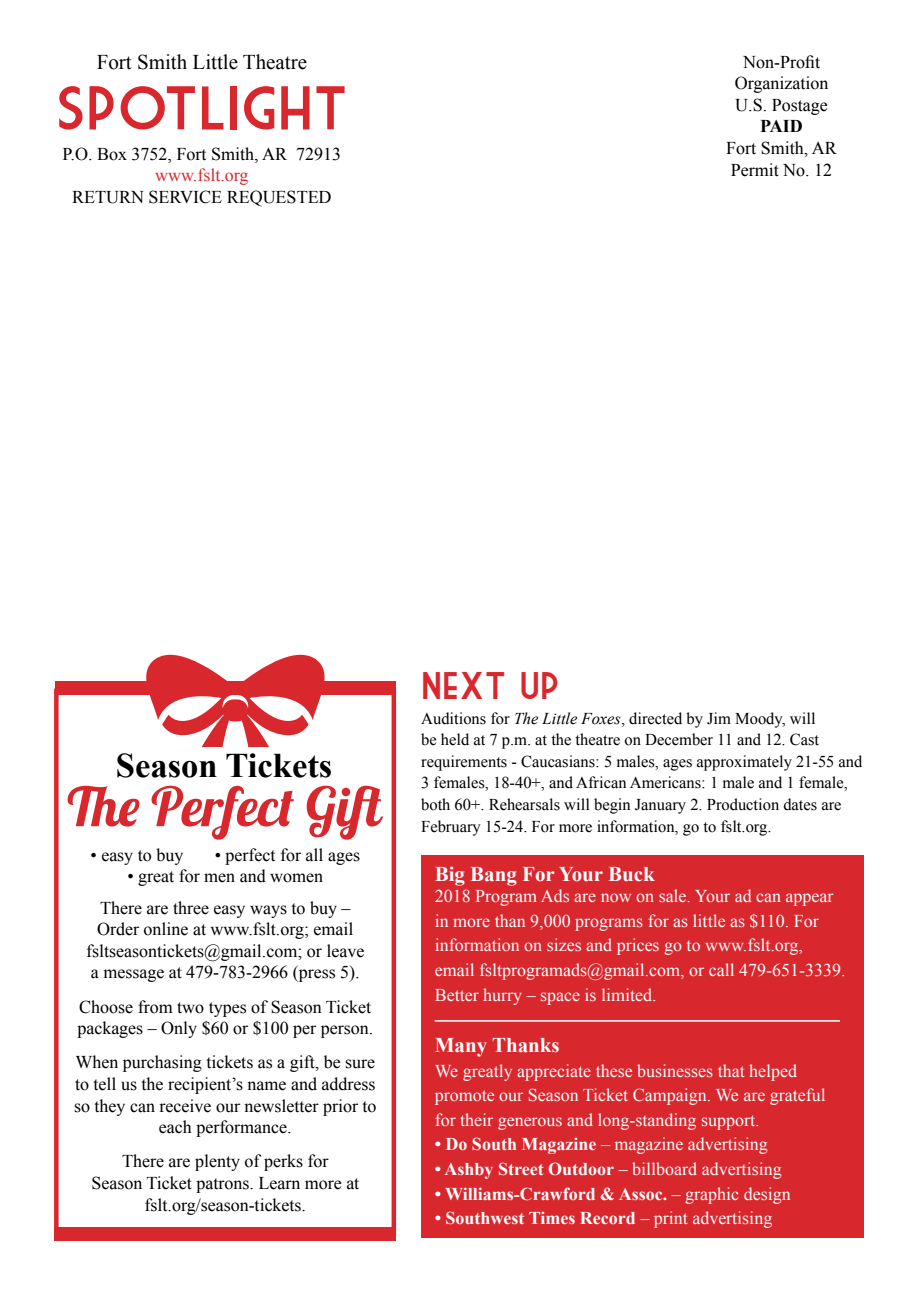
<style>
.page{position:relative;width:918px;height:1296px;background:#fff}
.page>*{position:absolute;margin:0;border:0;box-sizing:border-box;transform-origin:0 0}
.t1{font:59.85px "Market Deco";color:#d9272e}
.t2{font:54px "Lobster 1.4";color:#d9272e}
.t3{font:37.5px "Market Deco";color:#d9272e}
.t4{font:700 34.5px "Times New Roman";color:#000}
.t5{font:700 21px "Times New Roman";color:#fff}
.t6{font:21px "Times New Roman";color:#000}
.t7{font:18px/21.6px "Times New Roman";color:#000;text-align:center}
.t8{font:18px/24.6px "Times New Roman";color:#fff}
.t9{font:700 18px "Times New Roman";color:#fff}
.t10{font:18px "Times New Roman";color:#d9272e}
.t11{font:700 18px "Times New Roman";color:#000}
.t12{font:16.5px/21.6px "Times New Roman";color:#000}
.s1{font-style:italic}
.s2{font-weight:700}
.s3{font-weight:400}
</style>
<div class="page">
<svg style="left:146px;top:655px;width:179px;height:92px"></svg>
<div style="left:54px;top:1228px;width:342px;height:13px;background:#d9272e"></div>
<div style="left:55px;top:682px;width:341px;height:13px;background:#d9272e"></div>
<div style="left:421px;top:855px;width:443px;height:383px;background:#d9272e"></div>
<hr style="left:392px;top:688px;width:4px;height:546px;background:#d9272e">
<div style="left:54px;top:688px;width:5px;height:546px;background:#d9272e"></div>
<hr style="left:435px;top:1020px;width:405px;height:2px;background:#fff">
<p class="t6" style="left:97px;top:47px;width:212px">Fort Smith Little Theatre</p>
<h1 class="t1" style="left:56px;top:75px;width:294px">SPOTLIGHT</h1>
<p class="t7" style="left:63px;top:143px;width:280px">P.O. Box 3752, Fort Smith, AR 72913</p>
<p class="t10" style="left:155px;top:163px;width:95px">www.fslt.org</p>
<p class="t7" style="left:72px;top:186px;width:261px">RETURN SERVICE REQUESTED</p>
<p class="t7" style="left:735px;top:50px;width:95px">Non-Profit<br>Organization<br>U.S. Postage</p>
<p class="t11" style="left:760px;top:114px;width:44px">PAID</p>
<p class="t7" style="left:726px;top:137px;width:112px;text-align:left">Fort Smith, AR<br>Permit No. 12</p>
<h3 class="t4" style="left:116px;top:742px;width:218px">Season Tickets</h3>
<h2 class="t2" style="left:67px;top:772px;width:329px">The Perfect Gift</h2>
<p class="t7" style="left:91px;top:844px;width:94px">• easy to buy</p>
<p class="t7" style="left:215px;top:844px;width:147px">• perfect for all ages</p>
<p class="t7" style="left:100px;top:861px;width:252px;line-height:31.2px">• great for men and women<br>There are three easy ways to buy –</p>
<p class="t7" style="left:86px;top:918px;width:280px">Order online at www.fslt.org; email fsltseasontickets@gmail.com; or leave a message at 479-783-2966 (press 5).</p>
<p class="t7" style="left:77px;top:996px;width:297px;text-align:left">Choose from two types of Season Ticket packages – Only $60 or $100 per person.</p>
<p class="t7" style="left:74px;top:1051px;width:304px">When purchasing tickets as a gift, be sure to tell us the recipient’s name and address so they can receive our newsletter prior to each performance.</p>
<p class="t7" style="left:91px;top:1150px;width:269px">There are plenty of perks for<br>Season Ticket patrons. Learn more at fslt.org/season-tickets.</p>
<h3 class="t3" style="left:421px;top:665px;width:140px">NEXT UP</h3>
<p class="t12" style="left:421px;top:707px;width:443px">Auditions for <span class="s1">The Little Foxes</span>, directed by Jim Moody, will<br>be held at 7 p.m. at the theatre on December 11 and 12. Cast requirements - Caucasians: 5 males, ages approximately 21-55 and 3 females, 18-40+, and African Americans: 1 male and 1 female, both 60+. Rehearsals will begin January 2. Production dates are February 15-24. For more information, go to fslt.org.</p>
<p class="t5" style="left:435px;top:859px;width:222px">Big Bang For Your Buck</p>
<p class="t8" style="left:435px;top:884px;width:413px">2018 Program Ads are now on sale. Your ad can appear in more than 9,000 programs for as little as $110. For information on sizes and prices go to www.fslt.org, email fsltprogramads@gmail.com, or call 479-651-3339.<br>Better hurry – space is limited.</p>
<p class="t5" style="left:435px;top:1030px;width:127px">Many Thanks</p>
<p class="t8" style="left:435px;top:1058px;width:393px">We greatly appreciate these businesses that helped promote our Season Ticket Campaign. We are grateful for their generous and long-standing support.</p>
<p class="t8" style="left:435px;top:1132px;width:335px"><span class="s2">• Do South Magazine</span> – magazine advertising</p>
<p class="t8" style="left:435px;top:1156px;width:348px"><span class="s2">• Ashby Street Outdoor</span> – billboard advertising</p>
<p class="t9" style="left:435px;top:1181px;width:358px">• Williams-Crawford &amp; Assoc. <span class="s3">– graphic design</span></p>
<p class="t9" style="left:435px;top:1206px;width:339px">• Southwest Times Record <span class="s3">– print advertising</span></p>
</div>
